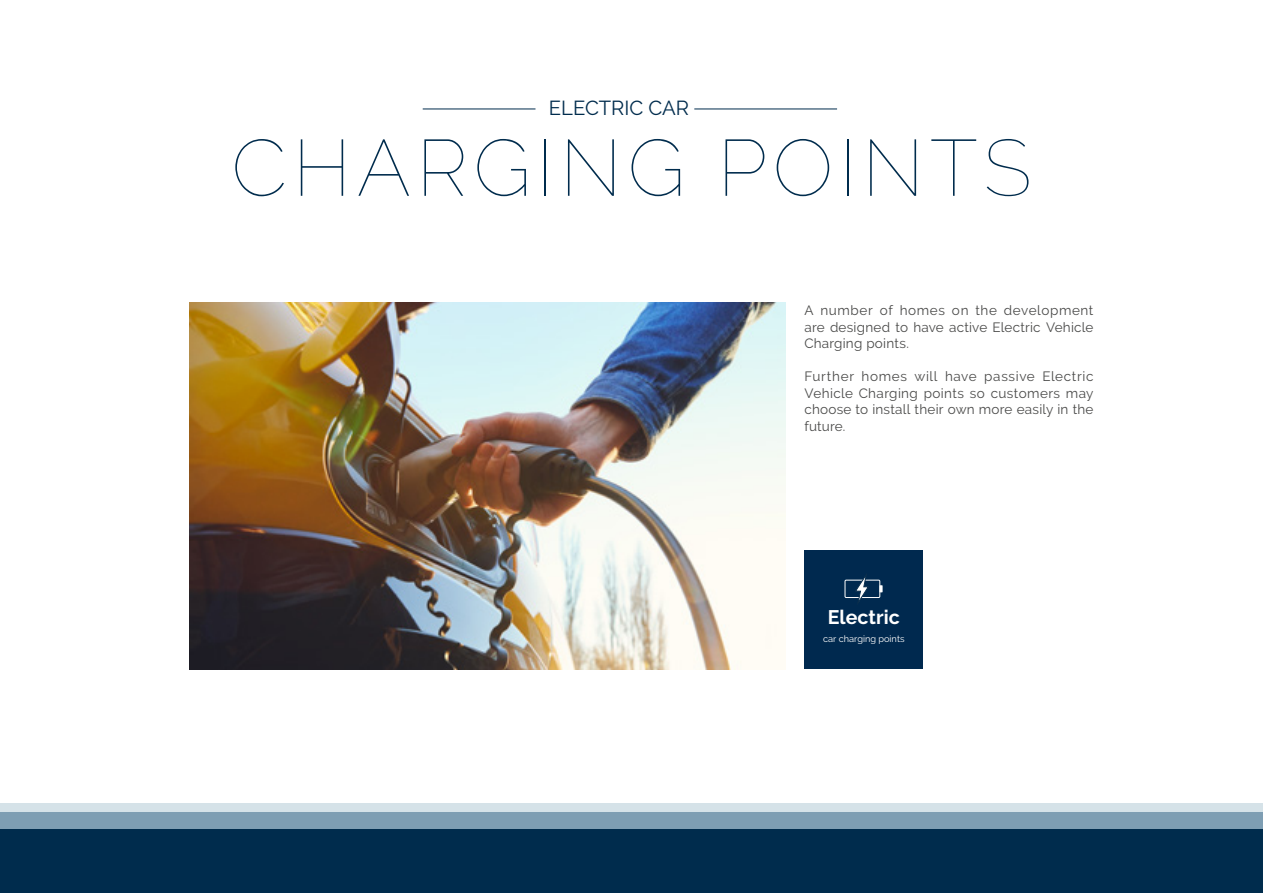
<style>
.page{position:relative;width:1263px;height:893px;background:#fff}
.page>*{position:absolute;margin:0;border:0;box-sizing:border-box;transform-origin:0 0}
.t1{font:100 79.5px "Raleway";letter-spacing:.075em;color:#002c4d}
.t2{font:20.25px "Raleway";color:#002c4d}
.t3{font:700 19.65px "Raleway";color:#fff}
.t4{font:13.5px/16.5px "Raleway";letter-spacing:.015em;color:#4a4a49;text-align:justify}
.t5{font:9.15px "Raleway";color:#fff}
</style>
<div class="page">
<hr style="left:423px;top:109px;width:112px;height:1px;background:#002c4d">
<hr style="left:694px;top:109px;width:143px;height:1px;background:#002c4d">
<div style="left:0;top:812px;width:1263px;height:17px;background:#7e9eb3"></div>
<div style="left:0;top:804px;width:1263px;height:8px;background:#d5e2e8"></div>
<div style="left:0;top:829px;width:1263px;height:64px;background:#002c4d"></div>
<img style="left:190px;top:303px;width:596px;height:366px">
<div style="left:804px;top:551px;width:119px;height:118px;background:#00294f"></div>
<div style="left:845px;top:580px;width:35px;height:18px;border:1px solid #fff"></div>
<svg style="left:879px;top:585px;width:3px;height:7px"></svg>
<svg style="left:855px;top:577px;width:14px;height:25px"></svg>
<h2 class="t2" style="left:549px;top:96px;width:142px">ELECTRIC CAR</h2>
<h1 class="t1" style="left:231px;top:121px;width:801px">CHARGING POINTS</h1>
<p class="t4" style="left:804px;top:302px;width:291px">A number of homes on the development are designed to have active Electric Vehicle Charging points.</p>
<p class="t4" style="left:804px;top:368px;width:291px">Further homes will have passive Electric Vehicle Charging points so customers may choose to install their own more easily in the future.</p>
<h3 class="t3" style="left:828px;top:606px;width:73px">Electric</h3>
<p class="t5" style="left:823px;top:633px;width:83px">car charging points</p>
</div>
